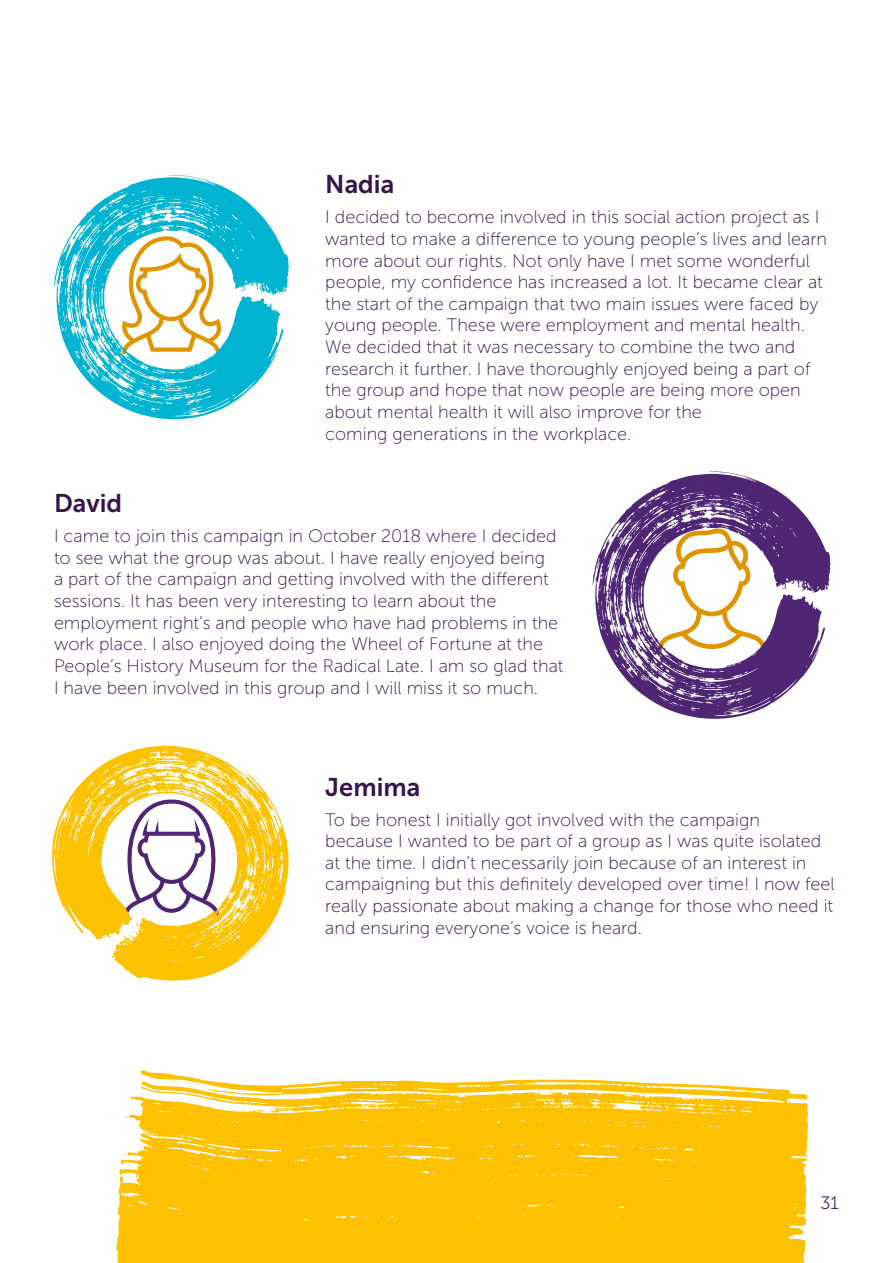
<style>
.page{position:relative;width:893px;height:1263px;background:#fff}
.page>*{position:absolute;margin:0;border:0;box-sizing:border-box;transform-origin:0 0}
.t1{font:25.5px "Museo Sans 700";color:#37154b}
.t2{font:18px/21.6px "Museo Sans 100";color:#37154b}
.t3{font:18px "Museo Sans 300";color:#502b7a}
</style>
<div class="page">
<svg style="left:54px;top:175px;width:235px;height:244px"></svg>
<svg style="left:593px;top:471px;width:238px;height:248px"></svg>
<svg style="left:52px;top:746px;width:237px;height:235px"></svg>
<svg style="left:116px;top:1070px;width:692px;height:193px;background:#fdc922"></svg>
<p class="t1" style="left:325px;top:170px;width:71px">Nadia</p>
<p class="t2" style="left:325px;top:207px;width:503px">I decided to become involved in this social action project as I wanted to make a difference to young people’s lives and learn more about our rights. Not only have I met some wonderful people, my confidence has increased a lot. It became clear at the start of the campaign that two main issues were faced by young people. These were employment and mental health.<br>We decided that it was necessary to combine the two and research it further. I have thoroughly enjoyed being a part of the group and hope that now people are being more open about mental health it will also improve for the<br>coming generations in the workplace.</p>
<p class="t1" style="left:54px;top:489px;width:70px">David</p>
<p class="t2" style="left:54px;top:525px;width:511px">I came to join this campaign in October 2018 where I decided to see what the group was about. I have really enjoyed being<br>a part of the campaign and getting involved with the different sessions. It has been very interesting to learn about the employment right’s and people who have had problems in the work place. I also enjoyed doing the Wheel of Fortune at the People’s History Museum for the Radical Late. I am so glad that I have been involved in this group and I will miss it so much.</p>
<p class="t1" style="left:325px;top:773px;width:97px">Jemima</p>
<p class="t2" style="left:325px;top:809px;width:511px">To be honest I initially got involved with the campaign<br>because I wanted to be part of a group as I was quite isolated at the time. I didn’t necessarily join because of an interest in campaigning but this definitely developed over time! I now feel really passionate about making a change for those who need it and ensuring everyone’s voice is heard.</p>
<p class="t3" style="left:820px;top:1193px;width:20px">31</p>
</div>
